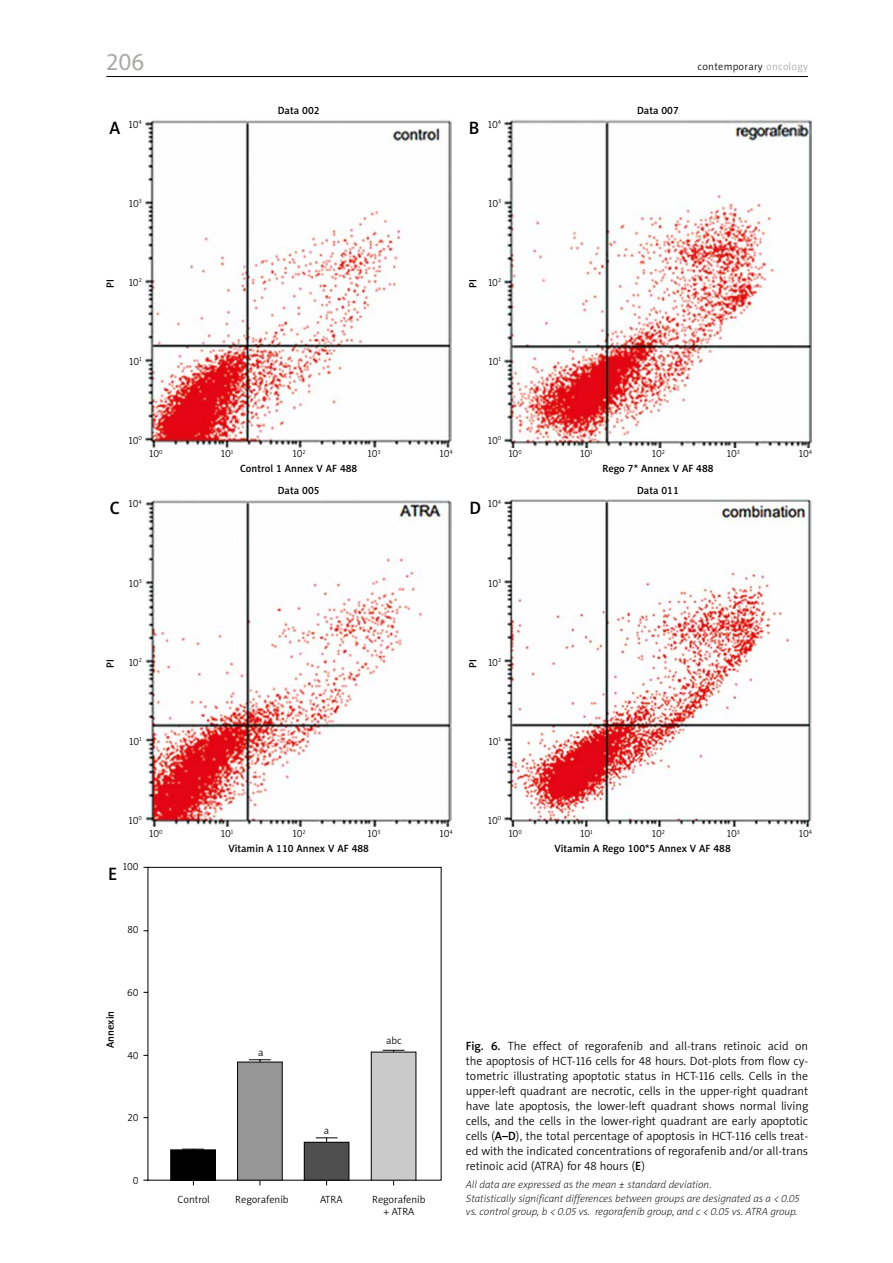
<style>
.page{position:relative;width:893px;height:1263px;background:#fff}
.page>*{position:absolute;margin:0;border:0;box-sizing:border-box;transform-origin:0 0}
.t1{font:24px "Naomi Sans EFN";color:#a8a8a7}
.t2{font:18px "Naomi Sans EFN Medium";color:#000}
.t3{font:12px/15px "Naomi Sans EFN Light";color:#000;text-align:justify}
.t4{font:italic 10.5px/13.5px "Naomi Sans EFN Thin";color:#000}
.t5{font:10.5px/12px "Naomi Sans EFN Light";color:#000;text-align:center}
.t6{font:10.5px "Naomi Sans EFN Medium";color:#000}
.t7{font:10.5px "Naomi Sans EFN Light";letter-spacing:.03em;color:#000}
.s1{color:#a8a8a7}
.s2{font-family:"Naomi Sans EFN Medium"}
</style>
<div class="page">
<hr style="left:106px;top:76px;width:702px;height:1px;background:#000">
<img style="left:146px;top:120px;width:306px;height:327px">
<img style="left:146px;top:500px;width:306px;height:327px">
<img style="left:505px;top:500px;width:306px;height:326px">
<img style="left:505px;top:120px;width:306px;height:327px">
<svg style="left:143px;top:866px;width:299px;height:320px"></svg>
<div style="left:171px;top:1150px;width:44px;height:30px;background:#000"></div>
<div style="left:170px;top:1149px;width:46px;height:31px;border:1px solid #000"></div>
<svg style="left:182px;top:1149px;width:22px;height:2px"></svg>
<hr style="left:260px;top:1060px;width:1px;height:34px;background:#000">
<svg style="left:249px;top:1059px;width:22px;height:1px"></svg>
<svg style="left:316px;top:1137px;width:21px;height:5px"></svg>
<hr style="left:393px;top:1050px;width:1px;height:39px;background:#000">
<svg style="left:383px;top:1050px;width:21px;height:1px"></svg>
<div style="left:238px;top:1062px;width:44px;height:118px;background:#969696"></div>
<div style="left:237px;top:1062px;width:46px;height:118px;border:1px solid #000"></div>
<div style="left:304px;top:1142px;width:45px;height:38px;background:#4e4e4e"></div>
<div style="left:304px;top:1142px;width:45px;height:38px;border:1px solid #000"></div>
<div style="left:371px;top:1052px;width:45px;height:128px;background:#cacaca"></div>
<div style="left:371px;top:1052px;width:45px;height:128px;border:1px solid #000"></div>
<h1 class="t1" style="left:106px;top:48px;width:40px">206</h1>
<p class="t7" style="left:697px;top:61px;width:112px">contemporary <span class="s1">oncology</span></p>
<h2 class="t2" style="left:110px;top:117px;width:12px">A</h2>
<p class="t5" style="left:129px;top:118px;width:15px">10<sup>4</sup></p>
<p class="t5" style="left:129px;top:197px;width:15px">10<sup>3</sup></p>
<p class="t6" style="left:278px;top:104px;width:43px">Data 002</p>
<h2 class="t2" style="left:469px;top:117px;width:12px">B</h2>
<p class="t5" style="left:488px;top:118px;width:15px">10<sup>4</sup></p>
<p class="t5" style="left:488px;top:197px;width:15px">10<sup>3</sup></p>
<p class="t6" style="left:637px;top:104px;width:43px">Data 007</p>
<p class="t6" style="left:104px;top:288px;width:10px;rotate:-90deg">PI</p>
<p class="t5" style="left:129px;top:276px;width:15px">10<sup>2</sup></p>
<p class="t5" style="left:129px;top:355px;width:14px">10<sup>1</sup></p>
<p class="t6" style="left:467px;top:288px;width:10px;rotate:-90deg">PI</p>
<p class="t5" style="left:488px;top:276px;width:15px">10<sup>2</sup></p>
<p class="t5" style="left:489px;top:355px;width:14px">10<sup>1</sup></p>
<p class="t5" style="left:128px;top:434px;width:15px">10<sup>0</sup></p>
<p class="t5" style="left:149px;top:448px;width:15px">10<sup>0</sup></p>
<p class="t5" style="left:221px;top:448px;width:14px">10<sup>1</sup></p>
<p class="t5" style="left:293px;top:448px;width:15px">10<sup>2</sup></p>
<p class="t5" style="left:368px;top:448px;width:15px">10<sup>3</sup></p>
<p class="t5" style="left:439px;top:448px;width:15px">10<sup>4</sup></p>
<p class="t6" style="left:240px;top:462px;width:119px">Control 1 Annex V AF 488</p>
<p class="t5" style="left:488px;top:434px;width:15px">10<sup>0</sup></p>
<p class="t5" style="left:508px;top:448px;width:15px">10<sup>0</sup></p>
<p class="t5" style="left:580px;top:448px;width:14px">10<sup>1</sup></p>
<p class="t5" style="left:652px;top:448px;width:15px">10<sup>2</sup></p>
<p class="t5" style="left:727px;top:448px;width:15px">10<sup>3</sup></p>
<p class="t5" style="left:799px;top:448px;width:15px">10<sup>4</sup></p>
<p class="t6" style="left:602px;top:462px;width:113px">Rego 7* Annex V AF 488</p>
<p class="t6" style="left:278px;top:484px;width:43px">Data 005</p>
<p class="t6" style="left:637px;top:484px;width:43px">Data 011</p>
<p class="t5" style="left:129px;top:498px;width:15px">10<sup>4</sup></p>
<h2 class="t2" style="left:110px;top:497px;width:12px">C</h2>
<h2 class="t2" style="left:469px;top:497px;width:13px">D</h2>
<p class="t5" style="left:488px;top:498px;width:15px">10<sup>4</sup></p>
<p class="t5" style="left:129px;top:577px;width:15px">10<sup>3</sup></p>
<p class="t5" style="left:488px;top:577px;width:15px">10<sup>3</sup></p>
<p class="t5" style="left:129px;top:656px;width:15px">10<sup>2</sup></p>
<p class="t6" style="left:104px;top:668px;width:10px;rotate:-90deg">PI</p>
<p class="t6" style="left:467px;top:668px;width:10px;rotate:-90deg">PI</p>
<p class="t5" style="left:488px;top:656px;width:15px">10<sup>2</sup></p>
<p class="t5" style="left:129px;top:735px;width:14px">10<sup>1</sup></p>
<p class="t5" style="left:489px;top:735px;width:14px">10<sup>1</sup></p>
<p class="t5" style="left:128px;top:814px;width:15px">10<sup>0</sup></p>
<p class="t5" style="left:488px;top:814px;width:15px">10<sup>0</sup></p>
<p class="t5" style="left:149px;top:828px;width:15px">10<sup>0</sup></p>
<p class="t5" style="left:221px;top:828px;width:14px">10<sup>1</sup></p>
<p class="t5" style="left:293px;top:828px;width:15px">10<sup>2</sup></p>
<p class="t5" style="left:368px;top:828px;width:15px">10<sup>3</sup></p>
<p class="t5" style="left:439px;top:828px;width:15px">10<sup>4</sup></p>
<p class="t5" style="left:508px;top:828px;width:15px">10<sup>0</sup></p>
<p class="t5" style="left:580px;top:828px;width:14px">10<sup>1</sup></p>
<p class="t5" style="left:652px;top:828px;width:15px">10<sup>2</sup></p>
<p class="t5" style="left:727px;top:828px;width:15px">10<sup>3</sup></p>
<p class="t5" style="left:799px;top:828px;width:15px">10<sup>4</sup></p>
<p class="t5" style="left:123px;top:860px;width:17px">100</p>
<h2 class="t2" style="left:108px;top:863px;width:11px">E</h2>
<p class="t5" style="left:127px;top:923px;width:13px">80</p>
<p class="t6" style="left:104px;top:1048px;width:39px;rotate:-90deg">Annexin</p>
<p class="t5" style="left:127px;top:986px;width:13px">60</p>
<p class="t5" style="left:127px;top:1049px;width:13px">40</p>
<p class="t5" style="left:128px;top:1112px;width:13px">20</p>
<p class="t5" style="left:133px;top:1175px;width:7px">0</p>
<p class="t6" style="left:228px;top:842px;width:142px">Vitamin A 110 Annex V AF 488</p>
<p class="t6" style="left:554px;top:842px;width:178px">Vitamin A Rego 100*5 Annex V AF 488</p>
<p class="t5" style="left:258px;top:1046px;width:7px">a</p>
<p class="t5" style="left:324px;top:1124px;width:7px">a</p>
<p class="t5" style="left:386px;top:1035px;width:17px">abc</p>
<p class="t5" style="left:177px;top:1193px;width:34px">Control</p>
<p class="t5" style="left:235px;top:1193px;width:55px">Regorafenib</p>
<p class="t5" style="left:320px;top:1193px;width:24px">ATRA</p>
<p class="t5" style="left:372px;top:1193px;width:55px">Regorafenib + ATRA</p>
<p class="t3" style="left:466px;top:1039px;width:344px"><span class="s2">Fig. 6.</span> The effect of regorafenib and all-trans retinoic acid on the apoptosis of HCT-116 cells for 48 hours. Dot-plots from flow cy&shy;tometric illustrating apoptotic status in HCT-116 cells. Cells in the upper-left quadrant are necrotic, cells in the upper-right quadrant have late apoptosis, the lower-left quadrant shows normal living cells, and the cells in the lower-right quadrant are early apoptotic cells (<span class="s2">A–D</span>), the total percentage of apoptosis in HCT-116 cells treat&shy;ed with the indicated concentrations of regorafenib and/or all-trans retinoic acid (ATRA) for 48 hours (<span class="s2">E</span>)</p>
<p class="t4" style="left:466px;top:1178px;width:335px">All data are expressed as the mean ± standard deviation.<br>Statistically significant differences between groups are designated as a &lt; 0.05 vs. control group, b &lt; 0.05 vs. regorafenib group, and c &lt; 0.05 vs. ATRA group.</p>
</div>
